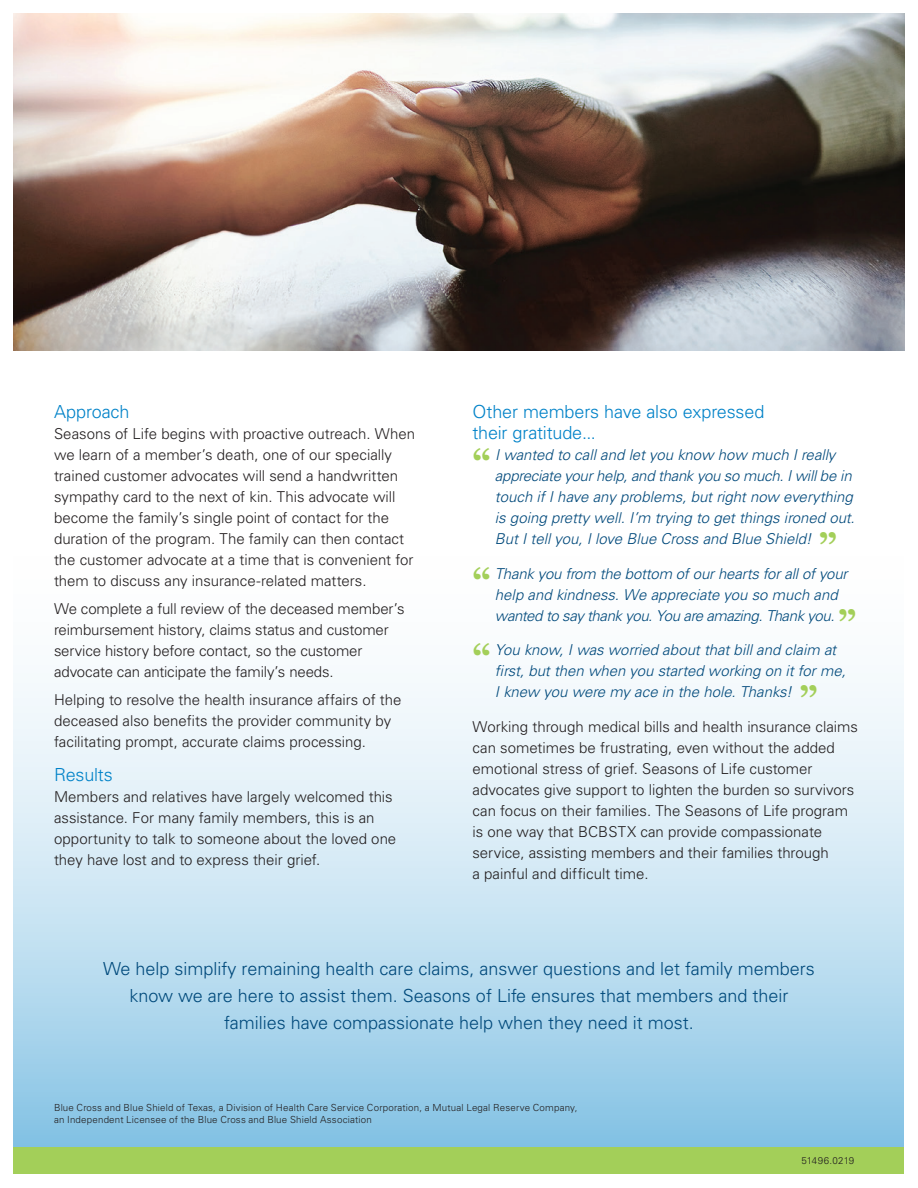
<style>
.page{position:relative;width:918px;height:1188px;background:#fff}
.page>*{position:absolute;margin:0;border:0;box-sizing:border-box;transform-origin:0 0}
.t1{font:700 36px "Georgia";color:#a3cf59}
.t2{font:300 18px/27px "Univers LT Std";color:#00497b;text-align:center}
.t3{font:300 18px/21px "Univers LT Std";letter-spacing:-.01em;color:#0082c8}
.t4{font:300 15px/21px "Univers LT Std";color:#231f20}
.t5{font:italic 300 15px/21px "Univers LT Std";letter-spacing:-.005em;color:#00497b}
.t6{font:300 9.75px/11.7px "Univers LT Std";letter-spacing:.015em;color:#231f20}
</style>
<div class="page">
<svg style="left:14px;top:683px;width:890px;height:465px;background:#c4e1f1"></svg>
<div style="left:14px;top:1148px;width:890px;height:26px;background:#a3cf59"></div>
<img style="left:14px;top:14px;width:890px;height:337px">
<p class="t3" style="left:54px;top:401px;width:77px">Approach</p>
<p class="t4" style="left:54px;top:423px;width:363px">Seasons of Life begins with proactive outreach. When we learn of a member’s death, one of our specially trained customer advocates will send a handwritten sympathy card to the next of kin. This advocate will become the family’s single point of contact for the duration of the program. The family can then contact the customer advocate at a time that is convenient for them to discuss any insurance-related matters.</p>
<p class="t4" style="left:54px;top:598px;width:352px">We complete a full review of the deceased member’s reimbursement history, claims status and customer service history before contact, so the customer advocate can anticipate the family’s needs.</p>
<p class="t4" style="left:54px;top:689px;width:349px">Helping to resolve the health insurance affairs of the deceased also benefits the provider community by facilitating prompt, accurate claims processing.</p>
<p class="t3" style="left:54px;top:764px;width:60px">Results</p>
<p class="t4" style="left:54px;top:786px;width:344px">Members and relatives have largely welcomed this assistance. For many family members, this is an opportunity to talk to someone about the loved one they have lost and to express their grief.</p>
<p class="t3" style="left:472px;top:401px;width:293px">Other members have also expressed their gratitude...</p>
<h1 class="t1" style="left:472px;top:435px;width:20px">“</h1>
<p class="t5" style="left:495px;top:444px;width:361px">I wanted to call and let you know how much I really appreciate your help, and thank you so much. I will be in touch if I have any problems, but right now everything is going pretty well. I’m trying to get things ironed out.<br>But I tell you, I love Blue Cross and Blue Shield!</p>
<h1 class="t1" style="left:819px;top:519px;width:20px">”</h1>
<h1 class="t1" style="left:473px;top:554px;width:20px">“</h1>
<p class="t5" style="left:495px;top:563px;width:354px">Thank you from the bottom of our hearts for all of your help and kindness. We appreciate you so much and wanted to say thank you. You are amazing. Thank you.</p>
<h1 class="t1" style="left:838px;top:596px;width:20px">”</h1>
<h1 class="t1" style="left:472px;top:630px;width:20px">“</h1>
<p class="t5" style="left:495px;top:639px;width:352px">You know, I was worried about that bill and claim at first, but then when you started working on it for me,<br>I knew you were my ace in the hole. Thanks!</p>
<h1 class="t1" style="left:799px;top:672px;width:20px">”</h1>
<p class="t4" style="left:472px;top:716px;width:387px">Working through medical bills and health insurance claims can sometimes be frustrating, even without the added emotional stress of grief. Seasons of Life customer advocates give support to lighten the burden so survivors can focus on their families. The Seasons of Life program is one way that BCBSTX can provide compassionate service, assisting members and their families through<br>a painful and difficult time.</p>
<p class="t2" style="left:103px;top:955px;width:713px">We help simplify remaining health care claims, answer questions and let family members know we are here to assist them. Seasons of Life ensures that members and their families have compassionate help when they need it most.</p>
<p class="t6" style="left:54px;top:1102px;width:525px">Blue Cross and Blue Shield of Texas, a Division of Health Care Service Corporation, a Mutual Legal Reserve Company, an Independent Licensee of the Blue Cross and Blue Shield Association</p>
<p class="t6" style="left:801px;top:1155px;width:54px">51496.0219</p>
</div>
